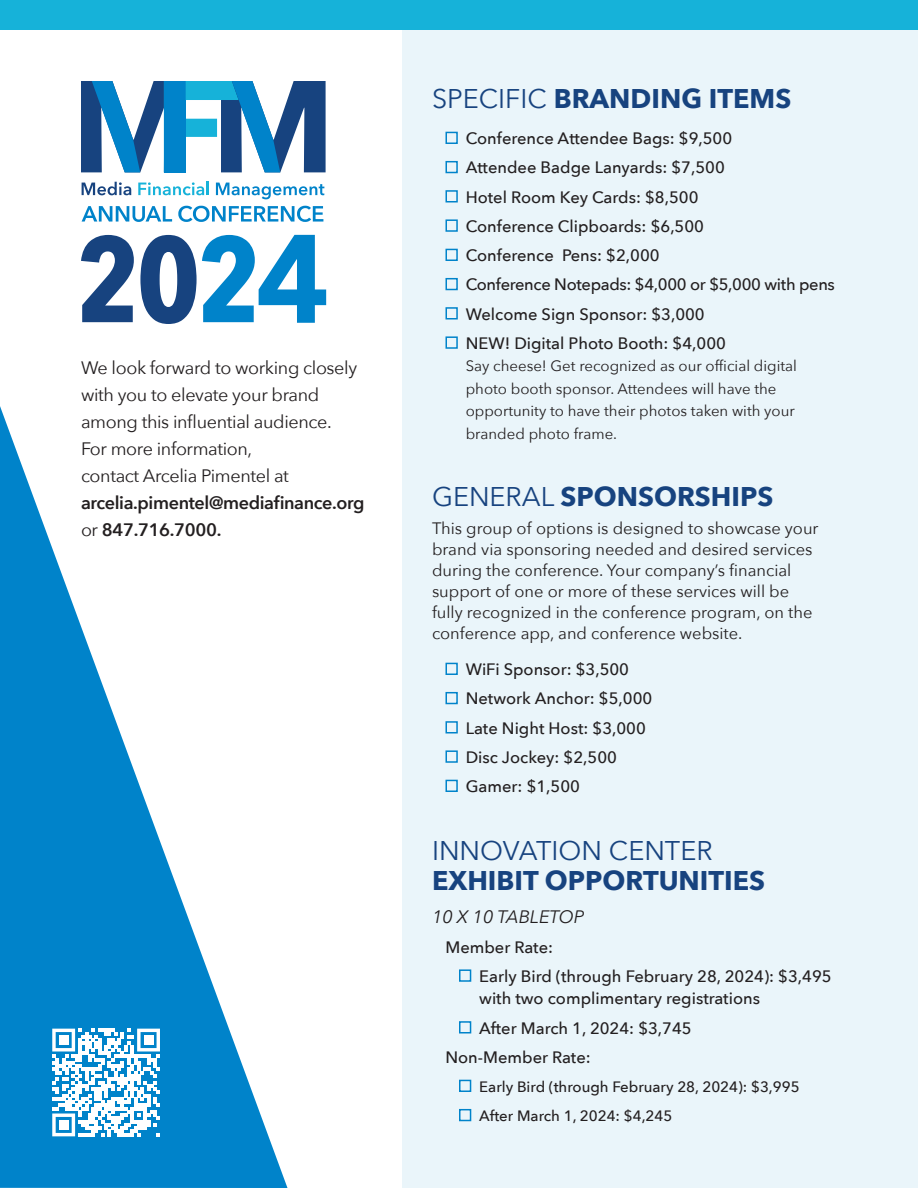
<style>
.page{position:relative;width:918px;height:1188px;background:#fff}
.page>*{position:absolute;margin:0;border:0;box-sizing:border-box;transform-origin:0 0}
.t1{font:700 27px/30px "Avenir Next";color:#17437f}
.t2{font:18px/27px "Avenir Next";letter-spacing:-.02em;color:#231f20}
.t3{font:italic 18px "Avenir Next";color:#231f20}
.t4{font:500 16.5px/22.5px "Avenir Next";color:#231f20}
.t5{font:16.5px/21px "Avenir Next";color:#231f20}
.t6{font:500 16.5px "Avenir Next";letter-spacing:-.02em;color:#231f20}
.t7{font:15px/22.5px "Avenir Next";color:#231f20}
.t8{font:500 15px "Avenir Next";color:#231f20}
.s1{font-weight:600}
.s2{font-weight:400}
</style>
<div class="page">
<div style="left:403px;top:0;width:515px;height:1188px;background:#eaf5fa"></div>
<div style="left:446px;top:132px;width:12px;height:12px;border:2px solid #0083ca"></div>
<div style="left:446px;top:161px;width:12px;height:12px;border:2px solid #0083ca"></div>
<div style="left:446px;top:190px;width:12px;height:12px;border:2px solid #0083ca"></div>
<div style="left:446px;top:219px;width:12px;height:13px;border:2px solid #0083ca"></div>
<div style="left:446px;top:249px;width:12px;height:12px;border:2px solid #0083ca"></div>
<div style="left:446px;top:278px;width:12px;height:12px;border:2px solid #0083ca"></div>
<div style="left:446px;top:307px;width:12px;height:13px;border:2px solid #0083ca"></div>
<div style="left:446px;top:336px;width:12px;height:13px;border:2px solid #0083ca"></div>
<div style="left:446px;top:663px;width:12px;height:12px;border:2px solid #0083ca"></div>
<div style="left:446px;top:692px;width:12px;height:12px;border:2px solid #0083ca"></div>
<div style="left:446px;top:721px;width:12px;height:13px;border:2px solid #0083ca"></div>
<div style="left:446px;top:750px;width:12px;height:13px;border:2px solid #0083ca"></div>
<div style="left:446px;top:780px;width:12px;height:12px;border:2px solid #0083ca"></div>
<div style="left:459px;top:969px;width:12px;height:13px;border:2px solid #0083ca"></div>
<div style="left:459px;top:1021px;width:12px;height:13px;border:2px solid #0083ca"></div>
<div style="left:459px;top:1080px;width:12px;height:12px;border:2px solid #0083ca"></div>
<div style="left:459px;top:1109px;width:12px;height:12px;border:2px solid #0083ca"></div>
<svg style="left:82px;top:182px;width:49px;height:13px"></svg>
<svg style="left:138px;top:182px;width:71px;height:13px"></svg>
<svg style="left:216px;top:183px;width:108px;height:16px"></svg>
<svg style="left:81px;top:81px;width:245px;height:91px"></svg>
<svg style="left:82px;top:206px;width:90px;height:16px"></svg>
<svg style="left:178px;top:206px;width:145px;height:16px"></svg>
<svg style="left:81px;top:235px;width:53px;height:87px"></svg>
<svg style="left:140px;top:235px;width:186px;height:89px"></svg>
<svg style="left:0;top:406px;width:288px;height:782px"></svg>
<svg style="left:52px;top:1029px;width:108px;height:107px"></svg>
<div style="left:59px;top:1035px;width:10px;height:10px;background:#fff"></div>
<div style="left:144px;top:1035px;width:9px;height:10px;background:#fff"></div>
<div style="left:59px;top:1120px;width:10px;height:10px;background:#fff"></div>
<div style="left:0;top:0;width:918px;height:30px;background:#16b2d9"></div>
<p class="t2" style="left:81px;top:354px;width:285px">We look forward to working closely with you to elevate your brand among this influential audience.<br>For more information,<br>contact Arcelia Pimentel at <span class="s1">arcelia.pimentel@mediafinance.org </span>or <span class="s1">847.716.7000.</span></p>
<p class="t1" style="left:432px;top:83px;width:361px"><span class="s2">SPECIFIC</span> BRANDING ITEMS</p>
<p class="t4" style="left:466px;top:126px;width:268px">Conference Attendee Bags: $9,500</p>
<p class="t4" style="left:466px;top:156px;width:261px">Attendee Badge Lanyards: $7,500</p>
<p class="t4" style="left:466px;top:185px;width:234px">Hotel Room Key Cards: $8,500</p>
<p class="t4" style="left:466px;top:214px;width:240px">Conference Clipboards: $6,500</p>
<p class="t4" style="left:466px;top:243px;width:195px">Conference Pens: $2,000</p>
<p class="t6" style="left:466px;top:270px;width:371px">Conference Notepads: $4,000 or $5,000 with pens</p>
<p class="t4" style="left:466px;top:302px;width:241px">Welcome Sign Sponsor: $3,000</p>
<p class="t4" style="left:466px;top:331px;width:262px">NEW! Digital Photo Booth: $4,000</p>
<p class="t7" style="left:466px;top:354px;width:333px">Say cheese! Get recognized as our official digital photo booth sponsor. Attendees will have the opportunity to have their photos taken with your branded photo frame.</p>
<p class="t1" style="left:432px;top:481px;width:343px"><span class="s2">GENERAL</span> SPONSORSHIPS</p>
<p class="t5" style="left:432px;top:517px;width:388px">This group of options is designed to showcase your brand via sponsoring needed and desired services during the conference. Your company’s financial support of one or more of these services will be fully recognized in the conference program, on the conference app, and conference website.</p>
<p class="t4" style="left:466px;top:657px;width:165px">WiFi Sponsor: $3,500</p>
<p class="t4" style="left:466px;top:687px;width:188px">Network Anchor: $5,000</p>
<p class="t4" style="left:466px;top:716px;width:182px">Late Night Host: $3,000</p>
<p class="t4" style="left:466px;top:745px;width:153px">Disc Jockey: $2,500</p>
<p class="t4" style="left:466px;top:774px;width:116px">Gamer: $1,500</p>
<p class="t1" style="left:432px;top:835px;width:335px"><span class="s2">INNOVATION CENTER<br></span>EXHIBIT OPPORTUNITIES</p>
<p class="t3" style="left:432px;top:902px;width:154px">10 X 10 TABLETOP</p>
<p class="t4" style="left:446px;top:935px;width:109px">Member Rate:</p>
<p class="t4" style="left:479px;top:964px;width:354px">Early Bird (through February 28, 2024): $3,495 with two complimentary registrations</p>
<p class="t4" style="left:479px;top:1016px;width:214px">After March 1, 2024: $3,745</p>
<p class="t4" style="left:446px;top:1045px;width:147px">Non-Member Rate:</p>
<p class="t8" style="left:479px;top:1074px;width:322px">Early Bird (through February 28, 2024): $3,995</p>
<p class="t8" style="left:479px;top:1103px;width:195px">After March 1, 2024: $4,245</p>
</div>
